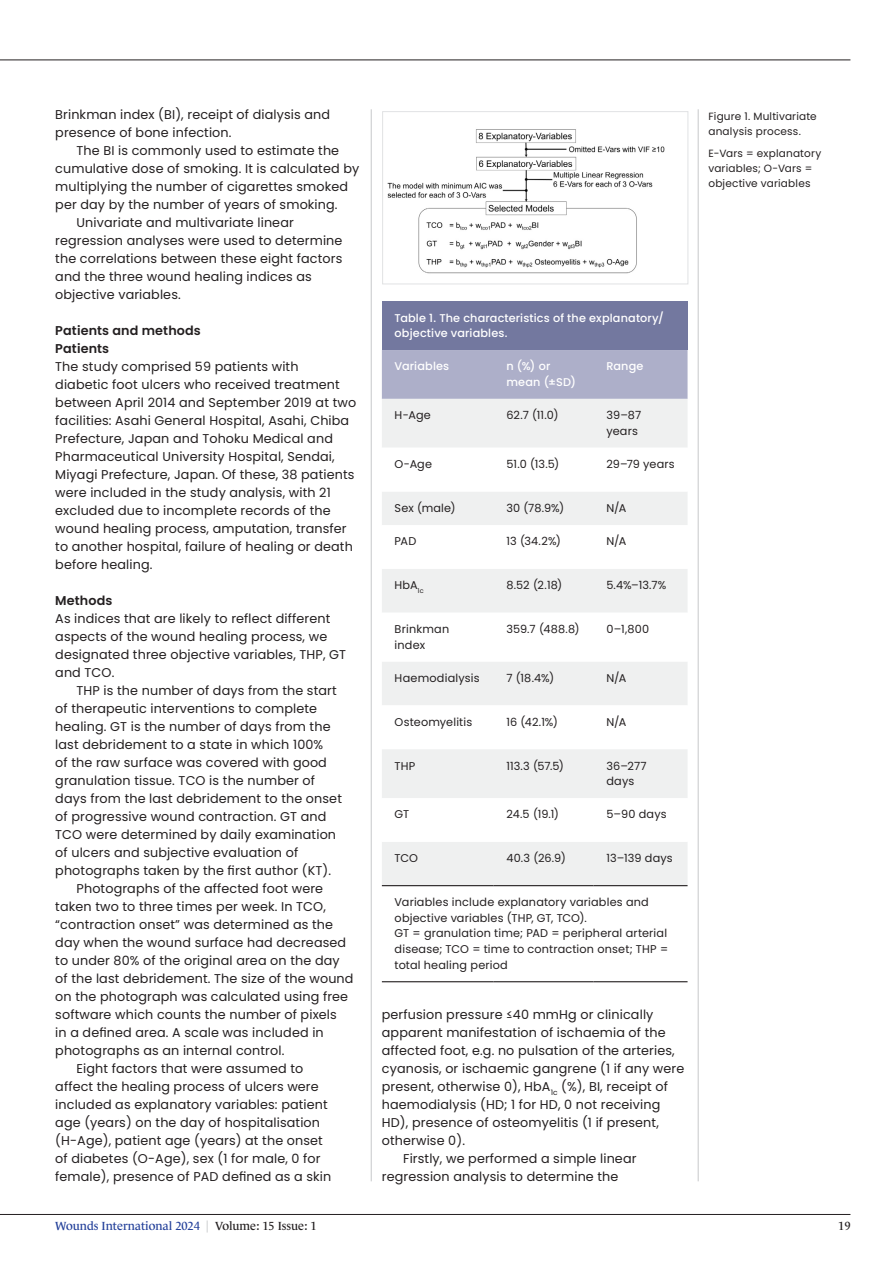
<style>
.page{position:relative;width:893px;height:1263px;background:#fff}
.page>*{position:absolute;margin:0;border:0;box-sizing:border-box;transform-origin:0 0}
.Body_indent{font:12.75px/18px "Poppins";letter-spacing:.01em;color:#231f20}
.Body_no_indent{font:12.75px/18px "Poppins";letter-spacing:.01em;color:#231f20}
.Sub_header{font:600 12.75px "Poppins";letter-spacing:.01em;color:#231f20}
.t1{font:12px "Le Monde Journal Std";color:#223f99}
.t2{font:12px "Le Monde Journal Std";color:#231f20}
.Table_text{font:11.25px/15.8px "Poppins";letter-spacing:.015em;color:#231f20}
.Table_sub_header{font:500 11.25px/15.8px "Poppins";letter-spacing:.015em;color:#fff}
.t3{font:10.5px/15px "Poppins";letter-spacing:.02em;color:#231f20}
.s1{color:#c7c8ca}
.s2{color:#231f20}
</style>
<div class="page">
<hr style="left:371px;top:109px;width:1px;height:1072px;background:#c7c8ca">
<hr style="left:698px;top:109px;width:1px;height:1072px;background:#c7c8ca">
<img style="left:387px;top:129px;width:278px;height:145px">
<div style="left:382px;top:111px;width:306px;height:173px;border:1px solid #e1e2e4"></div>
<div style="left:382px;top:301px;width:306px;height:49px;background:#73789f"></div>
<div style="left:382px;top:350px;width:306px;height:49px;background:#adafc9"></div>
<div style="left:382px;top:399px;width:305px;height:486px;background:#eff0f0"></div>
<svg style="left:382px;top:448px;width:305px;height:394px"></svg>
<hr style="left:382px;top:885px;width:112px;height:1px;background:#231f20">
<hr style="left:494px;top:885px;width:100px;height:1px;background:#231f20">
<hr style="left:594px;top:885px;width:94px;height:1px;background:#231f20">
<hr style="left:382px;top:981px;width:112px;height:1px;background:#231f20">
<hr style="left:494px;top:981px;width:100px;height:1px;background:#231f20">
<hr style="left:594px;top:981px;width:94px;height:1px;background:#231f20">
<hr style="left:0;top:60px;width:850px;height:1px;background:#231f20">
<hr style="left:0;top:1214px;width:850px;height:1px;background:#231f20">
<p class="Body_indent" style="left:55px;top:106px;width:276px">Brinkman index (BI), receipt of dialysis and presence of bone infection.</p>
<p class="Body_indent" style="left:55px;top:142px;width:305px;text-indent:21px">The BI is commonly used to estimate the cumulative dose of smoking. It is calculated by multiplying the number of cigarettes smoked per day by the number of years of smoking.</p>
<p class="Body_indent" style="left:55px;top:214px;width:289px;text-indent:21px">Univariate and multivariate linear regression analyses were used to determine the correlations between these eight factors and the three wound healing indices as objective variables.</p>
<p class="Sub_header" style="left:55px;top:323px;width:147px">Patients and methods</p>
<p class="Sub_header" style="left:55px;top:341px;width:55px">Patients</p>
<p class="Body_no_indent" style="left:55px;top:358px;width:302px">The study comprised 59 patients with<br>diabetic foot ulcers who received treatment between April 2014 and September 2019 at two facilities: Asahi General Hospital, Asahi, Chiba Prefecture, Japan and Tohoku Medical and Pharmaceutical University Hospital, Sendai, Miyagi Prefecture, Japan. Of these, 38 patients were included in the study analysis, with 21 excluded due to incomplete records of the wound healing process, amputation, transfer to another hospital, failure of healing or death before healing.</p>
<p class="Sub_header" style="left:55px;top:593px;width:59px">Methods</p>
<p class="Body_no_indent" style="left:55px;top:610px;width:292px">As indices that are likely to reflect different aspects of the wound healing process, we designated three objective variables, THP, GT and TCO.</p>
<p class="Body_indent" style="left:55px;top:682px;width:288px;text-indent:21px">THP is the number of days from the start of therapeutic interventions to complete healing. GT is the number of days from the last debridement to a state in which 100%<br>of the raw surface was covered with good granulation tissue. TCO is the number of days from the last debridement to the onset of progressive wound contraction. GT and TCO were determined by daily examination of ulcers and subjective evaluation of photographs taken by the first author (KT).</p>
<p class="Body_indent" style="left:55px;top:880px;width:300px;text-indent:21px">Photographs of the affected foot were taken two to three times per week. In TCO, “contraction onset” was determined as the day when the wound surface had decreased to under 80% of the original area on the day of the last debridement. The size of the wound on the photograph was calculated using free software which counts the number of pixels<br>in a defined area. A scale was included in photographs as an internal control.</p>
<p class="Body_indent" style="left:55px;top:1060px;width:278px;text-indent:21px">Eight factors that were assumed to affect the healing process of ulcers were included as explanatory variables: patient age (years) on the day of hospitalisation (H-Age), patient age (years) at the onset of diabetes (O-Age), sex (1 for male, 0 for female), presence of PAD defined as a skin</p>
<p class="Table_sub_header" style="left:395px;top:310px;width:271px">Table 1. The characteristics of the explanatory/ objective variables.</p>
<p class="Table_sub_header" style="left:395px;top:359px;width:56px">Variables</p>
<p class="Table_sub_header" style="left:506px;top:359px;width:71px">n (%) or mean (±SD)</p>
<p class="Table_sub_header" style="left:606px;top:359px;width:39px">Range</p>
<p class="Table_text" style="left:395px;top:407px;width:38px">H-Age</p>
<p class="Table_text" style="left:506px;top:407px;width:53px">62.7 (11.0)</p>
<p class="Table_text" style="left:606px;top:407px;width:36px">39–87 years</p>
<p class="Table_text" style="left:395px;top:456px;width:39px">O-Age</p>
<p class="Table_text" style="left:506px;top:456px;width:54px">51.0 (13.5)</p>
<p class="Table_text" style="left:606px;top:456px;width:70px">29–79 years</p>
<p class="Table_text" style="left:395px;top:500px;width:63px">Sex (male)</p>
<p class="Table_text" style="left:506px;top:500px;width:59px">30 (78.9%)</p>
<p class="Table_text" style="left:606px;top:500px;width:21px">N/A</p>
<p class="Table_text" style="left:395px;top:534px;width:23px">PAD</p>
<p class="Table_text" style="left:506px;top:534px;width:56px">13 (34.2%)</p>
<p class="Table_text" style="left:606px;top:534px;width:21px">N/A</p>
<p class="Table_text" style="left:395px;top:577px;width:31px">HbA<sub>1c</sub></p>
<p class="Table_text" style="left:506px;top:577px;width:57px">8.52 (2.18)</p>
<p class="Table_text" style="left:606px;top:577px;width:62px">5.4%–13.7%</p>
<p class="Table_text" style="left:395px;top:621px;width:56px">Brinkman index</p>
<p class="Table_text" style="left:506px;top:621px;width:75px">359.7 (488.8)</p>
<p class="Table_text" style="left:606px;top:621px;width:44px">0–1,800</p>
<p class="Table_text" style="left:395px;top:670px;width:87px">Haemodialysis</p>
<p class="Table_text" style="left:506px;top:670px;width:49px">7 (18.4%)</p>
<p class="Table_text" style="left:606px;top:670px;width:21px">N/A</p>
<p class="Table_text" style="left:395px;top:714px;width:79px">Osteomyelitis</p>
<p class="Table_text" style="left:506px;top:714px;width:53px">16 (42.1%)</p>
<p class="Table_text" style="left:606px;top:714px;width:21px">N/A</p>
<p class="Table_text" style="left:395px;top:758px;width:22px">THP</p>
<p class="Table_text" style="left:506px;top:758px;width:59px">113.3 (57.5)</p>
<p class="Table_text" style="left:606px;top:758px;width:42px">36–277 days</p>
<p class="Table_text" style="left:395px;top:806px;width:16px">GT</p>
<p class="Table_text" style="left:506px;top:806px;width:54px">24.5 (19.1)</p>
<p class="Table_text" style="left:606px;top:806px;width:62px">5–90 days</p>
<p class="Table_text" style="left:395px;top:850px;width:25px">TCO</p>
<p class="Table_text" style="left:506px;top:850px;width:61px">40.3 (26.9)</p>
<p class="Table_text" style="left:606px;top:850px;width:68px">13–139 days</p>
<p class="Table_text" style="left:395px;top:894px;width:256px">Variables include explanatory variables and objective variables (THP, GT, TCO).</p>
<p class="Table_text" style="left:395px;top:926px;width:275px;text-align:justify">GT = granulation time; PAD = peripheral arterial disease; TCO = time to contraction onset; THP = total healing period</p>
<p class="Body_indent" style="left:382px;top:1006px;width:304px">perfusion pressure ≤40 mmHg or clinically apparent manifestation of ischaemia of the affected foot, e.g. no pulsation of the arteries, cyanosis, or ischaemic gangrene (1 if any were present, otherwise 0), HbA<sub>1c</sub> (%), BI, receipt of haemodialysis (HD; 1 for HD, 0 not receiving HD), presence of osteomyelitis (1 if present, otherwise 0).</p>
<p class="Body_indent" style="left:382px;top:1150px;width:256px;text-indent:21px">Firstly, we performed a simple linear regression analysis to determine the</p>
<p class="t3" style="left:708px;top:109px;width:110px">Figure 1. Multivariate analysis process.</p>
<p class="t3" style="left:708px;top:146px;width:114px">E-Vars = explanatory variables; O-Vars = objective variables</p>
<p class="t1" style="left:55px;top:1219px;width:263px">Wounds International 2024 <span class="s1">|</span> <span class="s2">Volume: 15 Issue: 1</span></p>
<p class="t2" style="left:838px;top:1219px;width:14px">19</p>
</div>
